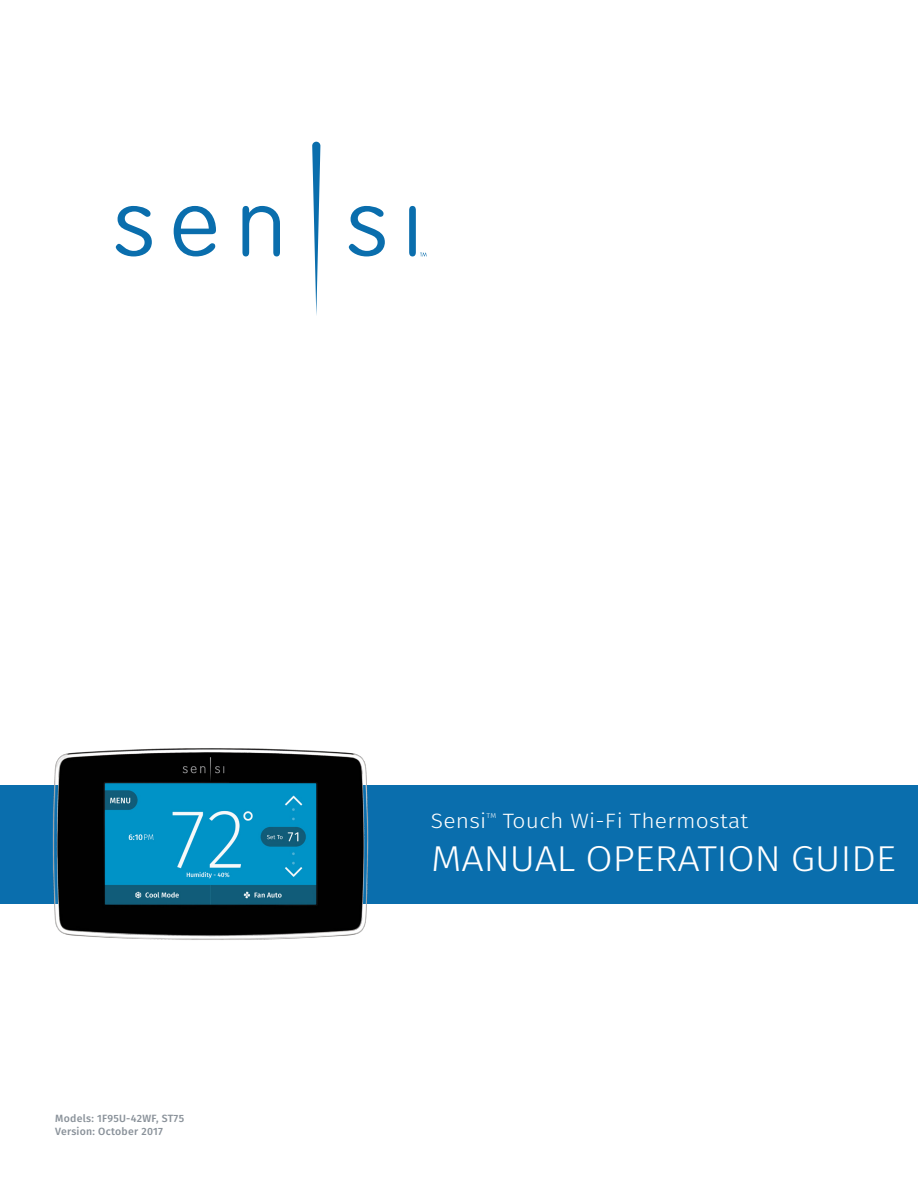
<style>
.page{position:relative;width:918px;height:1188px;background:#fff}
.page>*{position:absolute;margin:0;border:0;box-sizing:border-box;transform-origin:0 0}
.t1{font:300 36px "Fira Sans";letter-spacing:-.01em;color:#fff;scale:1.1 1}
.t2{font:300 20.7px "Fira Sans";letter-spacing:.01em;color:#fff;scale:1.1 1}
.t3{font:500 10.5px "Fira Sans";letter-spacing:.025em;color:#899199}
.t4{font:300 6.9px "Fira Sans";color:#fff;scale:1.1 1}
</style>
<div class="page">
<div style="left:0;top:785px;width:918px;height:119px;background:#0a6ead"></div>
<img style="left:52px;top:748px;width:317px;height:192px">
<svg style="left:116px;top:142px;width:311px;height:173px"></svg>
<p class="t3" style="left:55px;top:1110px;width:130px">Models: 1F95U-42WF, ST75</p>
<p class="t3" style="left:55px;top:1122px;width:109px">Version: October 2017</p>
<p class="t2" style="left:431px;top:806px;width:52px">Sensi</p>
<p class="t4" style="left:487px;top:811px;width:10px">TM</p>
<p class="t2" style="left:503px;top:806px;width:225px">Touch Wi-Fi Thermostat</p>
<p class="t1" style="left:431px;top:833px;width:424px">MANUAL OPERATION GUIDE</p>
</div>
